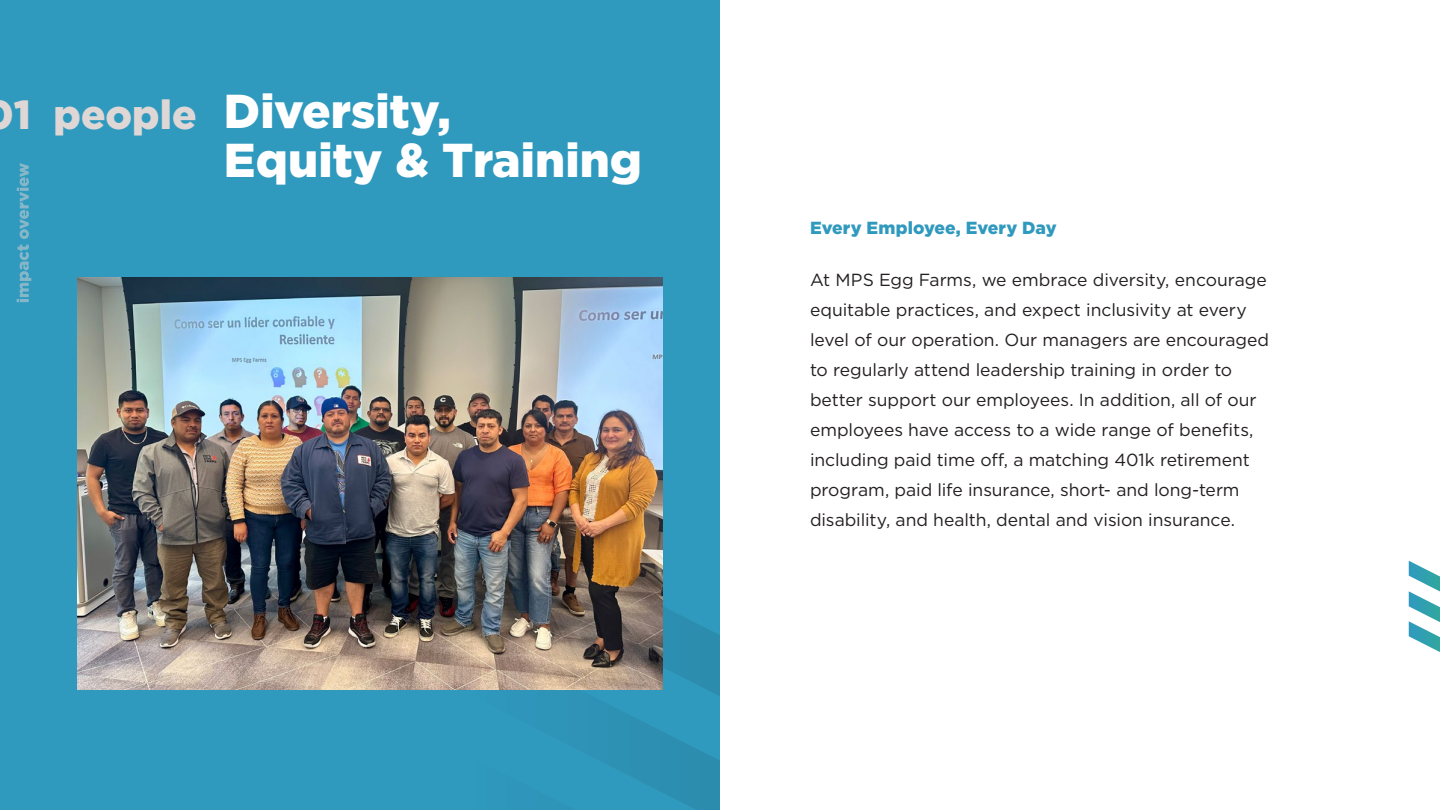
<style>
.page{position:relative;width:1440px;height:810px;background:#fff}
.page>*{position:absolute;margin:0;border:0;box-sizing:border-box;transform-origin:0 0}
.t1{font:900 47.5px/48.8px "Gotham";color:#fff}
.t2{font:900 40.62px "Gotham";color:#ded7d5}
.t3{font:17.5px/30px "Gotham";letter-spacing:-.005em;color:#231f20}
.t4{font:900 17.5px "Gotham";letter-spacing:.005em;color:#3099be}
</style>
<div class="page">
<div style="left:0;top:0;width:720px;height:810px;background:#3099be"></div>
<svg style="left:464px;top:607px;width:256px;height:203px"></svg>
<svg style="left:17px;top:163px;width:14px;height:139px"></svg>
<img style="left:78px;top:277px;width:585px;height:412px">
<svg style="left:1409px;top:561px;width:31px;height:91px"></svg>
<h2 class="t2" style="left:14px;top:86px;width:184px">1 people</h2>
<h1 class="t1" style="left:224px;top:87px;width:420px">Diversity,<br>Equity &amp; Training</h1>
<p class="t4" style="left:810px;top:215px;width:248px">Every Employee, Every Day</p>
<p class="t3" style="left:810px;top:265px;width:461px">At MPS Egg Farms, we embrace diversity, encourage equitable practices, and expect inclusivity at every level of our operation. Our managers are encouraged to regularly attend leadership training in order to better support our employees. In addition, all of our employees have access to a wide range of benefits, including paid time off, a matching 401k retirement program, paid life insurance, short- and long-term disability, and health, dental and vision insurance.</p>
</div>
